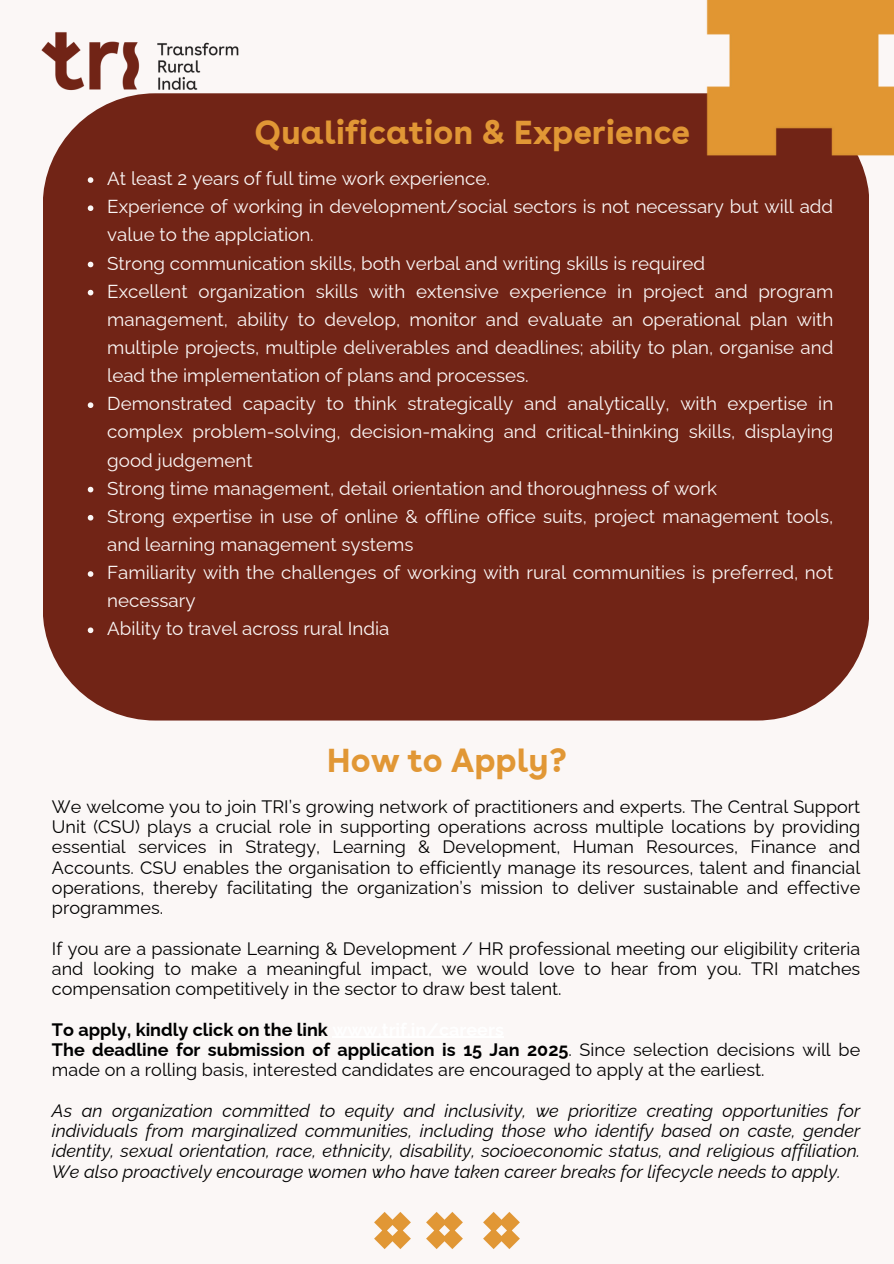
<style>
.page{position:relative;width:894px;height:1264px;background:#fff}
.page>*{position:absolute;margin:0;border:0;box-sizing:border-box;transform-origin:0 0}
.t1{font:700 33px "AOK Buenos Aires";color:#e19735}
.t2{font:18.75px/28.2px "Raleway";color:#fbf7f6}
.t3{font:18px/20.2px "Raleway";color:#000;text-align:justify}
.t4{font:italic 18px/20.2px "Raleway";color:#000;text-align:justify}
.t5{font:700 18px "Raleway";color:#000}
.s1{color:#fff}
.s2{font-weight:700}
</style>
<div class="page">
<div style="left:0;top:0;width:893px;height:1263px;background:#fbf7f6"></div>
<div style="left:43px;top:93px;width:825px;height:627px;background:#712416;border-radius:112px"></div>
<img style="left:374px;top:1212px;width:37px;height:37px">
<img style="left:426px;top:1212px;width:37px;height:37px">
<img style="left:483px;top:1212px;width:37px;height:37px">
<hr style="left:332px;top:1036px;width:172px;height:2px;background:#fff">
<img style="left:612px;top:0;width:281px;height:252px">
<svg style="left:88px;top:177px;width:5px;height:6px"></svg>
<svg style="left:88px;top:205px;width:5px;height:6px"></svg>
<svg style="left:88px;top:262px;width:5px;height:5px"></svg>
<svg style="left:88px;top:290px;width:5px;height:5px"></svg>
<svg style="left:88px;top:402px;width:5px;height:6px"></svg>
<svg style="left:88px;top:487px;width:5px;height:5px"></svg>
<svg style="left:88px;top:515px;width:5px;height:5px"></svg>
<svg style="left:88px;top:571px;width:5px;height:6px"></svg>
<svg style="left:88px;top:627px;width:5px;height:6px"></svg>
<img style="left:41px;top:32px;width:198px;height:59px">
<p class="t1" style="left:254px;top:119px;width:437px">Qualification &amp; Experience</p>
<p class="t2" style="left:107px;top:164px;width:384px">At least 2 years of full time work experience.</p>
<p class="t2" style="left:107px;top:192px;width:727px">Experience of working in development/social sectors is not necessary but will add value to the applciation.</p>
<p class="t2" style="left:107px;top:249px;width:599px">Strong communication skills, both verbal and writing skills is required</p>
<p class="t2" style="left:107px;top:277px;width:727px;text-align:justify">Excellent organization skills with extensive experience in project and program management, ability to develop, monitor and evaluate an operational plan with multiple projects, multiple deliverables and deadlines; ability to plan, organise and lead the implementation of plans and processes.</p>
<p class="t2" style="left:107px;top:389px;width:727px;text-align:justify">Demonstrated capacity to think strategically and analytically, with expertise in complex problem-solving, decision-making and critical-thinking skills, displaying good judgement</p>
<p class="t2" style="left:107px;top:474px;width:611px">Strong time management, detail orientation and thoroughness of work</p>
<h1 class="t2" style="left:107px;top:502px;width:727px">Strong expertise in use of online &amp; offline office suits, project management tools, and learning management systems</h1>
<p class="t2" style="left:107px;top:558px;width:727px">Familiarity with the challenges of working with rural communities is preferred, not necessary</p>
<p class="t2" style="left:107px;top:614px;width:283px">Ability to travel across rural India</p>
<p class="t1" style="left:327px;top:747px;width:241px">How to Apply?</p>
<p class="t3" style="left:52px;top:796px;width:809px">We welcome you to join TRI’s growing network of practitioners and experts. The Central Support Unit (CSU) plays a crucial role in supporting operations across multiple locations by providing essential services in Strategy, Learning &amp; Development, Human Resources, Finance and Accounts. CSU enables the organisation to efficiently manage its resources, talent and financial operations, thereby facilitating the organization’s mission to deliver sustainable and effective programmes.</p>
<p class="t3" style="left:52px;top:938px;width:809px">If you are a passionate Learning &amp; Development / HR professional meeting our eligibility criteria and looking to make a meaningful impact, we would love to hear from you. TRI matches compensation competitively in the sector to draw best talent.</p>
<h1 class="t5" style="left:52px;top:1018px;width:453px">To apply, kindly click on the link <span class="s1">www.trif.in/careers</span></h1>
<p class="t3" style="left:52px;top:1039px;width:809px"><span class="s2">The deadline for submission of application is 15 Jan 2025</span>. Since selection decisions will be made on a rolling basis, interested candidates are encouraged to apply at the earliest.</p>
<p class="t4" style="left:52px;top:1100px;width:809px">As an organization committed to equity and inclusivity, we prioritize creating opportunities for individuals from marginalized communities, including those who identify based on caste, gender identity, sexual orientation, race, ethnicity, disability, socioeconomic status, and religious affiliation.<br>We also proactively encourage women who have taken career breaks for lifecycle needs to apply.</p>
</div>
